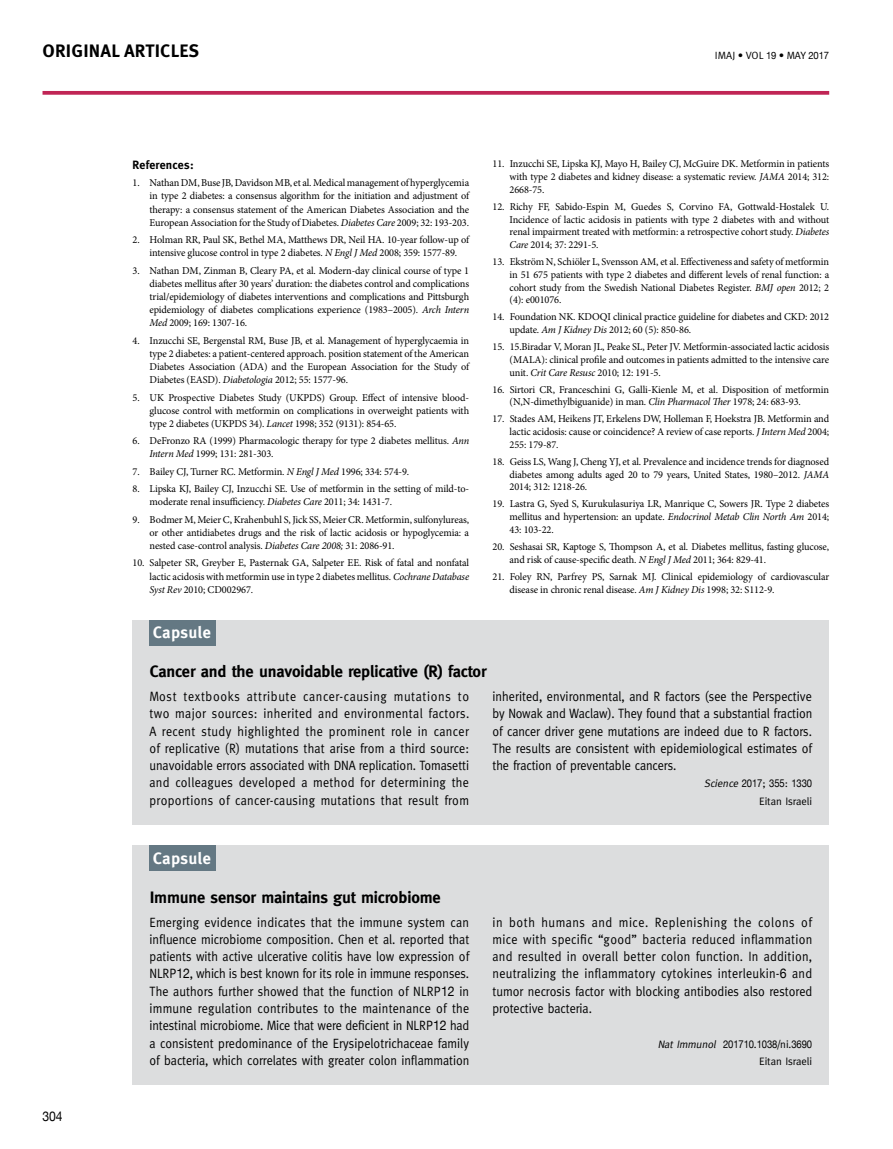
<style>
.page{position:relative;width:893px;height:1149px;background:#fff}
.page>*{position:absolute;margin:0;border:0;box-sizing:border-box;transform-origin:0 0}
.t1{font:700 18px "Meta Pro";letter-spacing:.01em;color:#000}
.t2{font:700 16.5px "Meta";letter-spacing:-.01em;color:#000}
.t3{font:700 16.5px "Meta Pro";color:#fff}
.t4{font:13.5px/17.2px "Meta";letter-spacing:-.005em;color:#000;text-align:justify;scale:.91 1}
.t5{font:13.5px "Helvetica Neue";color:#000;scale:.9 1}
.t6{font:700 12px "Meta";letter-spacing:.02em;color:#000}
.t7{font:10.8px "Helvetica Neue";letter-spacing:-.01em;color:#000;scale:.88 1}
.t8{font:10.8px "Meta";letter-spacing:-.005em;color:#000}
.t9{font:10.5px/12.8px "Minion Pro";letter-spacing:-.01em;color:#000;text-align:justify}
.t10{font:10.5px "Meta Pro";letter-spacing:.01em;color:#000}
.s1{font-family:"Helvetica Neue";font-size:10.2px}
.s2{font-family:"Meta"}
.s3{font-style:italic}
.s4{font-family:"Meta";font-style:italic}
.s5{font-family:"Helvetica Neue"}
</style>
<div class="page">
<svg style="left:43px;top:91px;width:786px;height:4px;background:#c43460"></svg>
<div style="left:133px;top:619px;width:696px;height:205px;background:#dcddde"></div>
<div style="left:150px;top:619px;width:66px;height:26px;background:#647883"></div>
<div style="left:133px;top:845px;width:696px;height:239px;background:#dcddde"></div>
<div style="left:150px;top:845px;width:66px;height:26px;background:#647883"></div>
<h1 class="t1" style="left:43px;top:39px;width:158px">Original Articles</h1>
<p class="t10" style="left:715px;top:49px;width:116px">IMAJ • VOL <span class="s1">19</span> • <span class="s2">may</span> <span class="s1">2017</span></p>
<p class="t6" style="left:133px;top:158px;width:63px">References:</p>
<p class="t9" style="left:150px;top:176px;width:321px;line-height:13.2px;text-indent:-17px">1. Nathan DM, Buse JB, Davidson MB, et al. Medical management of hyperglycemia in type 2 diabetes: a consensus algorithm for the initiation and adjustment of therapy: a consensus statement of the American Diabetes Association and the European Association for the Study of Diabetes. <span class="s3">Diabetes Care</span> 2009; 32: 193-203.</p>
<p class="t9" style="left:133px;top:233px;width:338px;line-height:13.2px;text-align:center">2. Holman RR, Paul SK, Bethel MA, Matthews DR, Neil HA. 10-year follow-up of intensive glucose control in type 2 diabetes. <span class="s3">N Engl J Med</span> 2008; 359: 1577-89.</p>
<p class="t9" style="left:150px;top:264px;width:321px;line-height:13.2px;text-indent:-17px">3. Nathan DM, Zinman B, Cleary PA, et al. Modern-day clinical course of type 1 diabetes mellitus after 30 years’ duration: the diabetes control and complications trial/epidemiology of diabetes interventions and complications and Pittsburgh epidemiology of diabetes complications experience (1983–2005). <span class="s3">Arch Intern Med</span> 2009; 169: 1307-16.</p>
<p class="t9" style="left:150px;top:333px;width:321px;line-height:13.2px;text-indent:-17px">4. Inzucchi SE, Bergenstal RM, Buse JB, et al. Management of hyperglycaemia in type 2 diabetes: a patient-centered approach. position statement of the American Diabetes Association (ADA) and the European Association for the Study of Diabetes (EASD). <span class="s3">Diabetologia</span> 2012; 55: 1577-96.</p>
<p class="t9" style="left:150px;top:390px;width:321px;line-height:13.2px;text-indent:-17px">5. UK Prospective Diabetes Study (UKPDS) Group. Effect of intensive blood&shy;glucose control with metformin on complications in overweight patients with type 2 diabetes (UKPDS 34). <span class="s3">Lancet</span> 1998; 352 (9131): 854-65.</p>
<p class="t9" style="left:150px;top:434px;width:321px;line-height:13.2px;text-indent:-17px">6. DeFronzo RA (1999) Pharmacologic therapy for type 2 diabetes mellitus. <span class="s3">Ann<br>Intern Med</span> 1999; 131: 281-303.</p>
<p class="t9" style="left:133px;top:465px;width:278px">7. Bailey CJ, Turner RC. Metformin. <span class="s3">N Engl J Med</span> 1996; 334: 574-9.</p>
<p class="t9" style="left:150px;top:482px;width:321px;line-height:13.2px;text-indent:-17px">8. Lipska KJ, Bailey CJ, Inzucchi SE. Use of metformin in the setting of mild-to&shy;moderate renal insufficiency. <span class="s3">Diabetes Care</span> 2011; 34: 1431-7.</p>
<p class="t9" style="left:150px;top:512px;width:321px;line-height:13.2px;text-indent:-17px">9. Bodmer M, Meier C, Krahenbuhl S, Jick SS, Meier CR. Metformin, sulfonylureas, or other antidiabetes drugs and the risk of lactic acidosis or hypoglycemia: a nested case-control analysis. <span class="s3">Diabetes Care 2008;</span> 31: 2086-91.</p>
<p class="t9" style="left:150px;top:556px;width:321px;line-height:13.2px;text-indent:-17px">10. Salpeter SR, Greyber E, Pasternak GA, Salpeter EE. Risk of fatal and nonfatal lactic acidosis with metformin use in type 2 diabetes mellitus. <span class="s3">Cochrane Database Syst Rev</span> 2010; CD002967.</p>
<p class="t9" style="left:510px;top:157px;width:321px;text-indent:-17px">11. Inzucchi SE, Lipska KJ, Mayo H, Bailey CJ, McGuire DK. Metformin in patients with type 2 diabetes and kidney disease: a systematic review. <span class="s3">JAMA</span> 2014; 312:<br>2668-75.</p>
<p class="t9" style="left:510px;top:200px;width:321px;text-indent:-17px">12. Richy FF, Sabido-Espin M, Guedes S, Corvino FA, Gottwald-Hostalek U.<br>Incidence of lactic acidosis in patients with type 2 diabetes with and without renal impairment treated with metformin: a retrospective cohort study. <span class="s3">Diabetes Care</span> 2014; 37: 2291-5.</p>
<p class="t9" style="left:510px;top:255px;width:321px;text-indent:-17px">13. Ekström N, Schiöler L, Svensson AM, et al. Effectiveness and safety of metformin in 51 675 patients with type 2 diabetes and different levels of renal function: a cohort study from the Swedish National Diabetes Register. <span class="s3">BMJ open</span> 2012; 2 (4): e001076.</p>
<p class="t9" style="left:510px;top:310px;width:321px;text-indent:-17px">14. Foundation NK. KDOQI clinical practice guideline for diabetes and CKD: 2012 update. <span class="s3">Am J Kidney Dis</span> 2012; 60 (5): 850-86.</p>
<p class="t9" style="left:510px;top:340px;width:321px;text-indent:-17px">15. 15.Biradar V, Moran JL, Peake SL, Peter JV. Metformin-associated lactic acidosis (MALA): clinical profile and outcomes in patients admitted to the intensive care unit. <span class="s3">Crit Care Resusc</span> 2010; 12: 191-5.</p>
<p class="t9" style="left:510px;top:383px;width:321px;text-indent:-17px">16. Sirtori CR, Franceschini G, Galli-Kienle M, et al. Disposition of metformin (N,N-dimethylbiguanide) in man. <span class="s3">Clin Pharmacol Ther</span> 1978; 24: 683-93.</p>
<p class="t9" style="left:510px;top:412px;width:321px;text-indent:-17px">17. Stades AM, Heikens JT, Erkelens DW, Holleman F, Hoekstra JB. Metformin and lactic acidosis: cause or coincidence? A review of case reports. <span class="s3">J Intern Med</span> 2004; 255: 179-87.</p>
<p class="t9" style="left:510px;top:455px;width:321px;text-indent:-17px">18. Geiss LS, Wang J, Cheng YJ, et al. Prevalence and incidence trends for diagnosed diabetes among adults aged 20 to 79 years, United States, 1980–2012. <span class="s3">JAMA </span>2014; 312: 1218-26.</p>
<p class="t9" style="left:510px;top:497px;width:321px;text-indent:-17px">19. Lastra G, Syed S, Kurukulasuriya LR, Manrique C, Sowers JR. Type 2 diabetes mellitus and hypertension: an update. <span class="s3">Endocrinol Metab Clin North Am</span> 2014; 43: 103-22.</p>
<p class="t9" style="left:510px;top:540px;width:321px;text-indent:-17px">20. Seshasai SR, Kaptoge S, Thompson A, et al. Diabetes mellitus, fasting glucose, and risk of cause-specific death. <span class="s3">N Engl J Med</span> 2011; 364: 829-41.</p>
<p class="t9" style="left:510px;top:570px;width:321px;text-indent:-17px">21. Foley RN, Parfrey PS, Sarnak MJ. Clinical epidemiology of cardiovascular disease in chronic renal disease. <span class="s3">Am J Kidney Dis</span> 1998; 32: S112-9.</p>
<h2 class="t3" style="left:153px;top:622px;width:59px">Capsule</h2>
<h2 class="t2" style="left:150px;top:661px;width:339px">Cancer and the unavoidable replicative (R) factor</h2>
<p class="t4" style="left:150px;top:687px;width:353px">Most textbooks attribute cancer-causing mutations to two major sources: inherited and environmental factors.<br>A recent study highlighted the prominent role in cancer of replicative (R) mutations that arise from a third source: unavoidable errors associated with DNA replication. Tomasetti and colleagues developed a method for determining the proportions of cancer-causing mutations that result from</p>
<p class="t4" style="left:493px;top:687px;width:353px">inherited, environmental, and R factors (see the Perspective by Nowak and Waclaw). They found that a substantial fraction of cancer driver gene mutations are indeed due to R factors.<br>The results are consistent with epidemiological estimates of the fraction of preventable cancers.</p>
<p class="t7" style="left:704px;top:776px;width:124px"><span class="s4">Science</span> 2017<span class="s2">;</span> 355<span class="s2">:</span> 1330</p>
<p class="t8" style="left:759px;top:794px;width:54px">Eitan Israeli</p>
<h2 class="t3" style="left:153px;top:847px;width:59px">Capsule</h2>
<h2 class="t2" style="left:150px;top:886px;width:292px">Immune sensor maintains gut microbiome</h2>
<p class="t5" style="left:43px;top:1108px;width:24px">304</p>
<p class="t4" style="left:150px;top:912px;width:353px">Emerging evidence indicates that the immune system can influence microbiome composition. Chen et al. reported that patients with active ulcerative colitis have low expression of NLRP<span class="s5">12</span>, which is best known for its role in immune responses.<br>The authors further showed that the function of NLRP<span class="s5">12</span> in immune regulation contributes to the maintenance of the intestinal microbiome. Mice that were deficient in NLRP<span class="s5">12</span> had a consistent predominance of the Erysipelotrichaceae family of bacteria, which correlates with greater colon inflammation</p>
<p class="t4" style="left:493px;top:912px;width:353px">in both humans and mice. Replenishing the colons of mice with specific “good” bacteria reduced inflammation and resulted in overall better colon function. In addition, neutralizing the inflammatory cytokines interleukin-<span class="s5">6</span> and tumor necrosis factor with blocking antibodies also restored protective bacteria.</p>
<p class="t7" style="left:658px;top:1036px;width:177px"><span class="s4">Nat Immunol</span> 201710<span class="s2">.</span>1038<span class="s2">/ni.</span>3690</p>
<p class="t8" style="left:759px;top:1054px;width:54px">Eitan Israeli</p>
</div>
